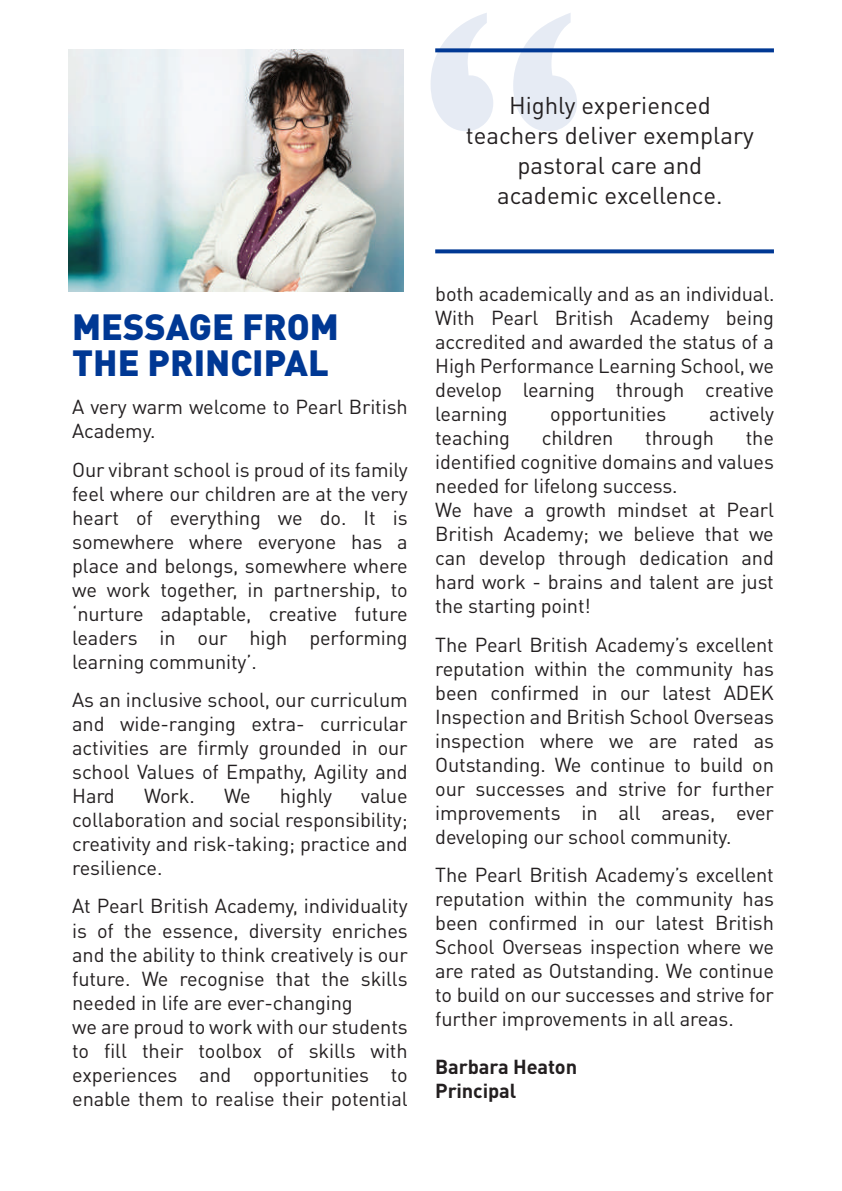
<style>
.page{position:relative;width:842px;height:1191px;background:#fff}
.page>*{position:absolute;margin:0;border:0;box-sizing:border-box;transform-origin:0 0}
.t1{font:900 36px/36px "DIN Pro";color:#003894}
.t2{font:24px/30px "DIN Pro";color:#231f20;text-align:center}
.t3{font:20px/24px "DIN Pro";letter-spacing:-.005em;color:#231f20;text-align:justify}
.t4{font:700 20px/24px "DIN Pro";letter-spacing:-.005em;color:#231f20}
</style>
<div class="page">
<svg style="left:430px;top:13px;width:63px;height:118px"></svg>
<svg style="left:513px;top:13px;width:64px;height:118px"></svg>
<svg style="left:435px;top:48px;width:339px;height:4px"></svg>
<svg style="left:435px;top:249px;width:339px;height:4px"></svg>
<img style="left:68px;top:50px;width:336px;height:241px">
<p class="t2" style="left:466px;top:90px;width:289px">Highly experienced teachers deliver exemplary pastoral care and academic excellence.</p>
<h1 class="t1" style="left:72px;top:307px;width:268px">MESSAGE FROM<br>THE PRINCIPAL</h1>
<p class="t3" style="left:72px;top:394px;width:337px">A very warm welcome to Pearl British<br>Academy.</p>
<p class="t3" style="left:72px;top:456px;width:337px">Our vibrant school is proud of its family feel where our children are at the very heart of everything we do. It is somewhere where everyone has a place and belongs, somewhere where we work together, in partnership, to ‘nurture adaptable, creative future leaders in our high performing learning community’.</p>
<p class="t3" style="left:72px;top:687px;width:337px">As an inclusive school, our curriculum and wide-ranging extra- curricular activities are firmly grounded in our school Values of Empathy, Agility and Hard</p>
<p class="t3" style="left:144px;top:783px;width:52px">Work.</p>
<p class="t3" style="left:224px;top:783px;width:28px">We</p>
<p class="t3" style="left:280px;top:783px;width:54px">highly</p>
<p class="t3" style="left:72px;top:783px;width:337px;text-indent:289px">value collaboration and social responsibility; creativity and risk-taking; practice and resilience.</p>
<p class="t3" style="left:72px;top:893px;width:337px;text-align:left">At Pearl British Academy, individuality is of the essence, diversity enriches and the ability to think creatively is our future. We recognise that the skills needed in life are ever-changing<br>we are proud to work with our students to fill their toolbox of skills with experiences and opportunities to enable them to realise their potential</p>
<p class="t3" style="left:435px;top:281px;width:341px">both academically and as an individual.<br>With Pearl British Academy being accredited and awarded the status of a High Performance Learning School, we develop learning through creative learning</p>
<p class="t3" style="left:550px;top:401px;width:118px">opportunities</p>
<p class="t3" style="left:709px;top:401px;width:66px">actively</p>
<p class="t3" style="left:435px;top:425px;width:76px">teaching</p>
<p class="t3" style="left:542px;top:425px;width:73px">children</p>
<p class="t3" style="left:645px;top:425px;width:70px">through</p>
<p class="t3" style="left:435px;top:425px;width:340px;text-align:left;text-indent:310px">the identified cognitive domains and values needed for lifelong success.<br>We have a growth mindset at Pearl<br>British Academy; we believe that we can develop through dedication and hard work - brains and talent are just the starting point!</p>
<p class="t3" style="left:435px;top:631px;width:340px">The Pearl British Academy’s excellent reputation within the community has been confirmed in our latest ADEK Inspection and British School Overseas inspection where we are rated as Outstanding. We continue to build on our successes and strive for further improvements in all areas, ever developing our school community.</p>
<p class="t3" style="left:435px;top:862px;width:340px">The Pearl British Academy’s excellent reputation within the community has been confirmed in our latest British School Overseas inspection where we are rated as Outstanding. We continue to build on our successes and strive for further improvements in all areas.</p>
<p class="t4" style="left:435px;top:1054px;width:143px">Barbara Heaton<br>Principal</p>
</div>
